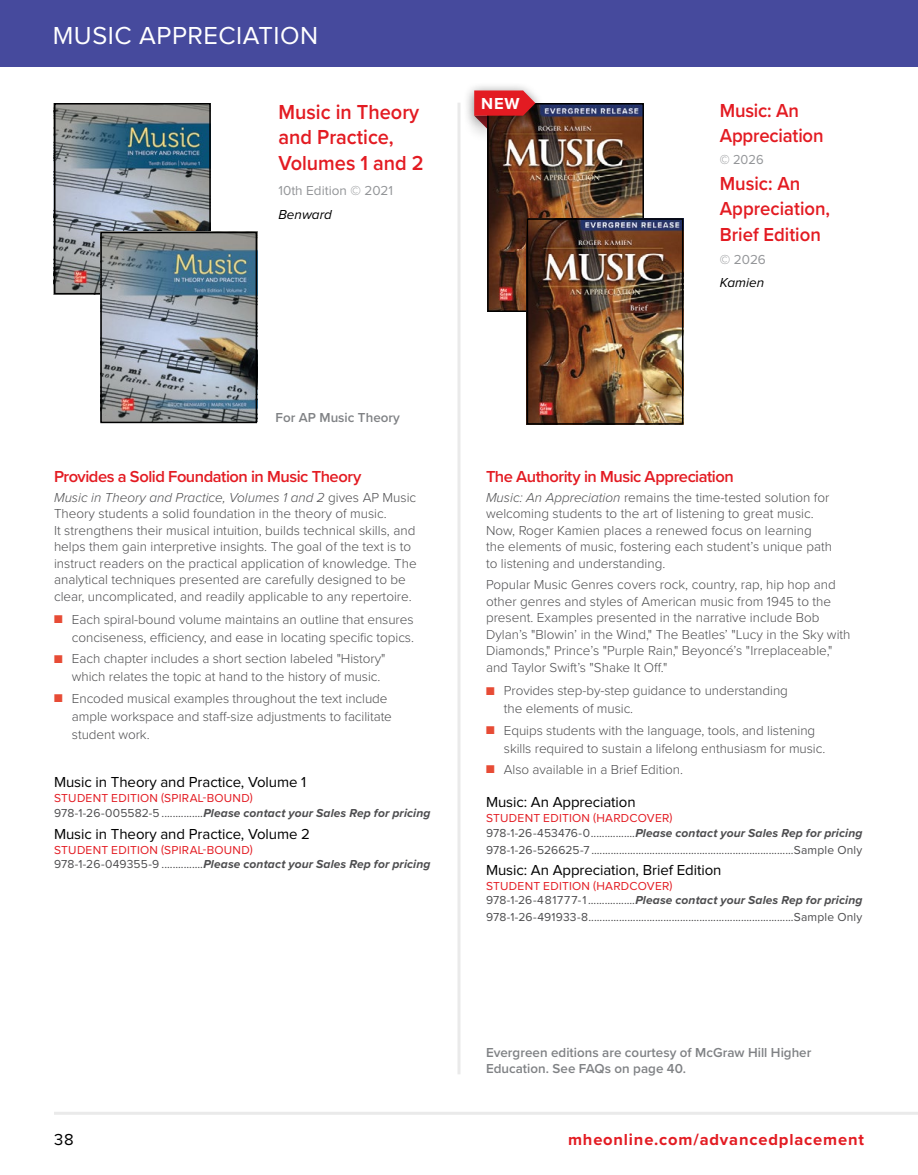
<style>
.page{position:relative;width:918px;height:1175px;background:#fff}
.page>*{position:absolute;margin:0;border:0;box-sizing:border-box;transform-origin:0 0}
.t1{font:25.5px "Proxima Nova";letter-spacing:.02em;color:#fff}
.t2{font:600 21px/25.5px "Proxima Nova";color:#e31b22;scale:.95 1}
.t3{font:600 19.5px/25.5px "Proxima Nova";color:#e31b22;scale:.95 1}
.t4{font:600 16.5px "Proxima Nova";letter-spacing:-.03em;color:#e31b22}
.t5{font:700 16.5px "Proxima Nova";letter-spacing:.05em;color:#e31b22}
.t6{font:700 16.5px "Proxima Nova";color:#fff}
.t7{font:16.5px "Proxima Nova";color:#000}
.t8{font:15px "Proxima Nova";letter-spacing:-.005em;color:#000}
.t9{font:300 13.5px/16.5px "Proxima Nova";color:#4d4d4f}
.t10{font:600 13.5px/16.5px "Proxima Nova";color:#808285}
.t11{font:13.5px "Proxima Nova";color:#939598}
.t12{font:italic 13.5px "Proxima Nova";color:#000}
.t13{font:13.5px "Proxima Nova";color:#939598;scale:.95 1}
.t14{font:italic 700 12px/14.1px "Proxima Nova";letter-spacing:.01em;color:#4d4d4f}
.t15{font:12px "Proxima Nova";letter-spacing:.015em;color:#4d4d4f}
.s1{font-style:italic}
.s2{color:#e74b35}
.s3{font-weight:400;font-style:normal;color:#e31b22}
.s4{font-weight:400;font-style:normal}
</style>
<div class="page">
<hr style="left:54px;top:1111px;width:864px;height:3px;background:#eaeaea">
<div style="left:0;top:0;width:918px;height:67px;background:#464a9d"></div>
<div style="left:462px;top:104px;width:39px;height:41px;background:#000;opacity:.5"></div>
<hr style="left:458px;top:103px;width:2px;height:971px;background:#eaeaea">
<img style="left:490px;top:106px;width:151px;height:203px">
<div style="left:487px;top:103px;width:157px;height:209px;border:2px solid #000"></div>
<img style="left:530px;top:221px;width:150px;height:201px">
<div style="left:527px;top:218px;width:156px;height:207px;border:2px solid #000"></div>
<img style="left:57px;top:106px;width:151px;height:185px">
<div style="left:54px;top:103px;width:157px;height:191px;border:2px solid #000"></div>
<img style="left:103px;top:235px;width:151px;height:185px">
<div style="left:100px;top:232px;width:157px;height:191px;border:2px solid #000"></div>
<div style="left:462px;top:81px;width:84px;height:49px;background:#000;opacity:.5"></div>
<svg style="left:474px;top:90px;width:61px;height:39px"></svg>
<h1 class="t1" style="left:53px;top:24px;width:267px">MUSIC APPRECIATION</h1>
<h2 class="t2" style="left:278px;top:98px;width:155px">Music in Theory and Practice,<br>Volumes 1 and 2</h2>
<p class="t11" style="left:278px;top:184px;width:116px">10th Edition © 2021</p>
<p class="t12" style="left:278px;top:208px;width:55px">Benward</p>
<p class="t10" style="left:276px;top:409px;width:126px">For AP Music Theory</p>
<p class="t4" style="left:54px;top:464px;width:309px">Provides a Solid Foundation in Music Theory</p>
<p class="t9" style="left:54px;top:488px;width:364px"><span class="s1">Music in Theory and Practice, Volumes 1 and 2</span> gives AP Music Theory students a solid foundation in the theory of music.<br>It strengthens their musical intuition, builds technical skills, and helps them gain interpretive insights. The goal of the text is to instruct readers on the practical application of knowledge. The analytical techniques presented are carefully designed to be clear, uncomplicated, and readily applicable to any repertoire.</p>
<p class="t9" style="left:54px;top:609px;width:361px;line-height:18px;text-align:right"><span class="s2">■</span> Each spiral-bound volume maintains an outline that ensures conciseness, efficiency, and ease in locating specific topics.</p>
<p class="t9" style="left:72px;top:649px;width:315px;line-height:18px;text-indent:-18px"><span class="s2">■</span> Each chapter includes a short section labeled "History" which relates the topic at hand to the history of music.</p>
<p class="t9" style="left:72px;top:688px;width:322px;line-height:18px;text-indent:-18px"><span class="s2">■</span> Encoded musical examples throughout the text include ample workspace and staff-size adjustments to facilitate student work.</p>
<p class="t8" style="left:54px;top:775px;width:254px">Music in Theory and Practice, Volume 1</p>
<p class="t14" style="left:54px;top:791px;width:378px"><span class="s3">STUDENT EDITION (SPIRAL-BOUND)<br></span><span class="s4">978-1-26-005582-5 ...............</span>Please contact your Sales Rep for pricing</p>
<p class="t8" style="left:54px;top:826px;width:258px">Music in Theory and Practice, Volume 2</p>
<p class="t14" style="left:54px;top:842px;width:378px"><span class="s3">STUDENT EDITION (SPIRAL-BOUND)<br></span><span class="s4">978-1-26-049355-9 ...............</span>Please contact your Sales Rep for pricing</p>
<p class="t6" style="left:481px;top:91px;width:40px">NEW</p>
<h3 class="t3" style="left:720px;top:97px;width:111px">Music: An<br>Appreciation</h3>
<p class="t13" style="left:720px;top:153px;width:48px">© 2026</p>
<h3 class="t3" style="left:720px;top:170px;width:118px">Music: An<br>Appreciation,<br>Brief Edition</h3>
<p class="t11" style="left:720px;top:253px;width:48px">© 2026</p>
<p class="t12" style="left:720px;top:277px;width:46px">Kamien</p>
<p class="t4" style="left:486px;top:464px;width:249px">The Authority in Music Appreciation</p>
<p class="t9" style="left:486px;top:488px;width:348px"><span class="s1">Music: An Appreciation</span> remains the time-tested solution for welcoming students to the art of listening to great music.<br>Now, Roger Kamien places a renewed focus on learning the elements of music, fostering each student’s unique path to listening and understanding.</p>
<p class="t9" style="left:486px;top:576px;width:366px">Popular Music Genres covers rock, country, rap, hip hop and other genres and styles of American music from 1945 to the present. Examples presented in the narrative include Bob Dylan’s "Blowin’ in the Wind, " The Beatles’ "Lucy in the Sky with Diamonds," Prince’s "Purple Rain," Beyoncé’s "Irreplaceable," and Taylor Swift’s "Shake It Off."</p>
<p class="t9" style="left:504px;top:681px;width:286px;line-height:18px;text-indent:-18px"><span class="s2">■</span> Provides step-by-step guidance to understanding the elements of music.</p>
<p class="t9" style="left:504px;top:720px;width:321px;line-height:18px;text-indent:-18px"><span class="s2">■</span> Equips students with the language, tools, and listening skills required to sustain a lifelong enthusiasm for music.</p>
<p class="t9" style="left:486px;top:760px;width:197px"><span class="s2">■</span> Also available in a Brief Edition.</p>
<p class="t8" style="left:486px;top:795px;width:151px">Music: An Appreciation</p>
<p class="t14" style="left:486px;top:811px;width:378px"><span class="s3">STUDENT EDITION (HARDCOVER)<br></span><span class="s4">978-1-26-453476-0................</span>Please contact your Sales Rep for pricing</p>
<p class="t15" style="left:486px;top:844px;width:378px">978-1-26-526625-7 .........................................................................Sample Only</p>
<p class="t8" style="left:486px;top:862px;width:237px">Music: An Appreciation, Brief Edition</p>
<p class="t14" style="left:486px;top:878px;width:378px"><span class="s3">STUDENT EDITION (HARDCOVER)<br></span><span class="s4">978-1-26-481777-1.................</span>Please contact your Sales Rep for pricing</p>
<p class="t15" style="left:486px;top:911px;width:378px">978-1-26-491933-8..........................................................................Sample Only</p>
<p class="t10" style="left:486px;top:1043px;width:327px">Evergreen editions are courtesy of McGraw Hill Higher<br>Education. See FAQs on page 40.</p>
<p class="t7" style="left:54px;top:1131px;width:21px">38</p>
<p class="t5" style="left:568px;top:1127px;width:297px">mheonline.com/advancedplacement</p>
</div>
